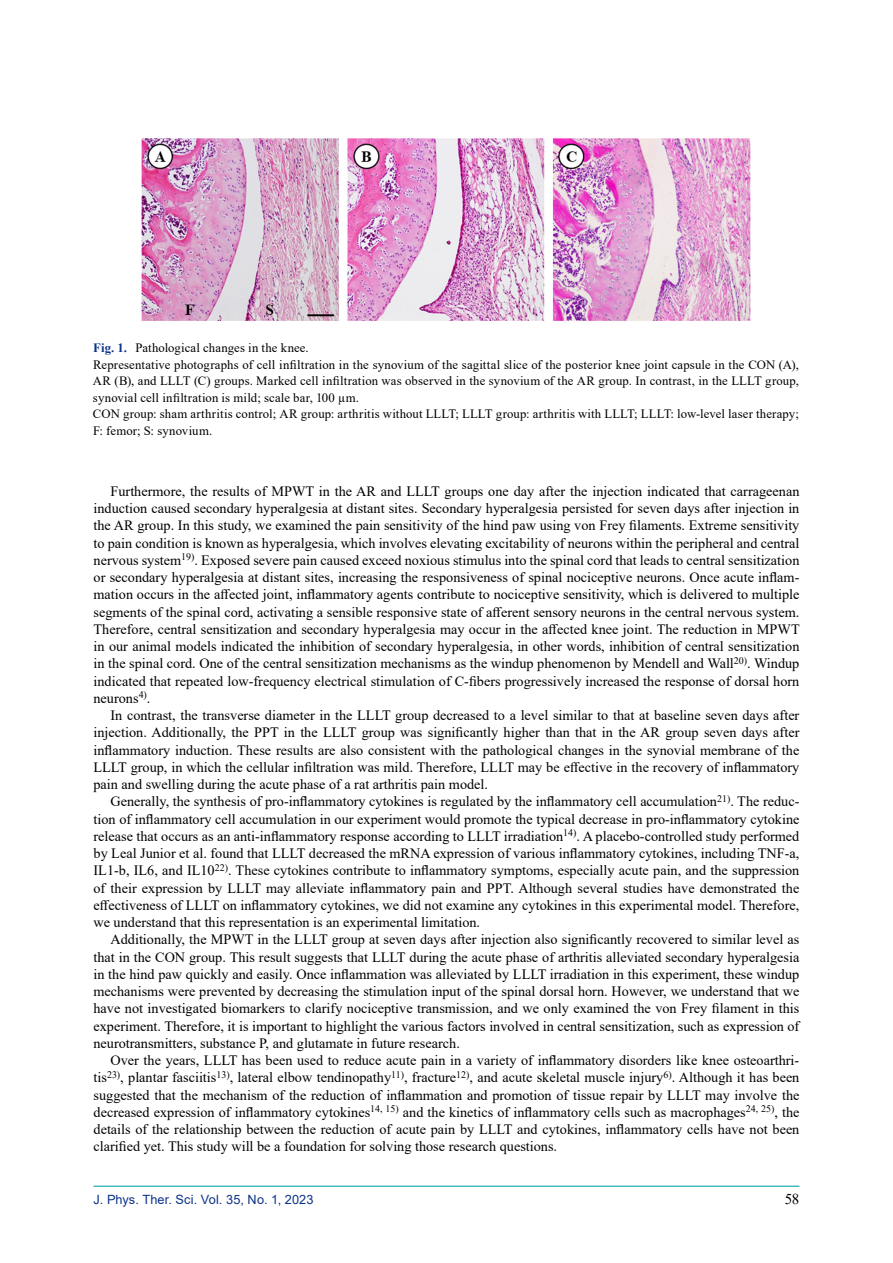
<style>
.page{position:relative;width:893px;height:1263px;background:#fff}
.page>*{position:absolute;margin:0;border:0;box-sizing:border-box;transform-origin:0 0}
.t1{font:15px "Times New Roman";color:#000}
.t2{font:14.25px/17.2px "Times New Roman";color:#000;text-align:justify}
.t3{font:12.75px/16.5px "Times New Roman";letter-spacing:.01em;color:#000}
.t4{font:12.75px "Arial";letter-spacing:.01em;color:#0c3388}
.s1{font-weight:700;color:#0c3388}
</style>
<div class="page">
<hr style="left:94px;top:1186px;width:705px;height:1px;background:#009fa1">
<img style="left:142px;top:138px;width:608px;height:182px">
<p class="t3" style="left:93px;top:339px;width:707px"><span class="s1">Fig. 1.</span> Pathological changes in the knee.<br>Representative photographs of cell infiltration in the synovium of the sagittal slice of the posterior knee joint capsule in the CON (A), AR (B), and LLLT (C) groups. Marked cell infiltration was observed in the synovium of the AR group. In contrast, in the LLLT group, synovial cell infiltration is mild; scale bar, 100 µm.<br>CON group: sham arthritis control; AR group: arthritis without LLLT; LLLT group: arthritis with LLLT; LLLT: low-level laser therapy; F: femor; S: synovium.</p>
<p class="t2" style="left:94px;top:482px;width:708px;text-indent:17px">Furthermore, the results of MPWT in the AR and LLLT groups one day after the injection indicated that carrageenan induction caused secondary hyperalgesia at distant sites. Secondary hyperalgesia persisted for seven days after injection in the AR group. In this study, we examined the pain sensitivity of the hind paw using von Frey filaments. Extreme sensitivity to pain condition is known as hyperalgesia, which involves elevating excitability of neurons within the peripheral and central nervous system<sup>19)</sup>. Exposed severe pain caused exceed noxious stimulus into the spinal cord that leads to central sensitization or secondary hyperalgesia at distant sites, increasing the responsiveness of spinal nociceptive neurons. Once acute inflam&shy;mation occurs in the affected joint, inflammatory agents contribute to nociceptive sensitivity, which is delivered to multiple segments of the spinal cord, activating a sensible responsive state of afferent sensory neurons in the central nervous system.<br>Therefore, central sensitization and secondary hyperalgesia may occur in the affected knee joint. The reduction in MPWT in our animal models indicated the inhibition of secondary hyperalgesia, in other words, inhibition of central sensitization in the spinal cord. One of the central sensitization mechanisms as the windup phenomenon by Mendell and Wall<sup>20)</sup>. Windup indicated that repeated low-frequency electrical stimulation of C-fibers progressively increased the response of dorsal horn neurons<sup>4)</sup>.</p>
<p class="t2" style="left:93px;top:706px;width:707px;text-indent:17px">In contrast, the transverse diameter in the LLLT group decreased to a level similar to that at baseline seven days after injection. Additionally, the PPT in the LLLT group was significantly higher than that in the AR group seven days after inflammatory induction. These results are also consistent with the pathological changes in the synovial membrane of the LLLT group, in which the cellular infiltration was mild. Therefore, LLLT may be effective in the recovery of inflammatory pain and swelling during the acute phase of a rat arthritis pain model.</p>
<p class="t2" style="left:93px;top:792px;width:707px;text-indent:17px">Generally, the synthesis of pro-inflammatory cytokines is regulated by the inflammatory cell accumulation<sup>21)</sup>. The reduc&shy;tion of inflammatory cell accumulation in our experiment would promote the typical decrease in pro-inflammatory cytokine release that occurs as an anti-inflammatory response according to LLLT irradiation<sup>14)</sup>. A placebo-controlled study performed by Leal Junior et al. found that LLLT decreased the mRNA expression of various inflammatory cytokines, including TNF-a, IL1-b, IL6, and IL10<sup>22)</sup>. These cytokines contribute to inflammatory symptoms, especially acute pain, and the suppression of their expression by LLLT may alleviate inflammatory pain and PPT. Although several studies have demonstrated the effectiveness of LLLT on inflammatory cytokines, we did not examine any cytokines in this experimental model. Therefore, we understand that this representation is an experimental limitation.</p>
<p class="t2" style="left:93px;top:930px;width:707px;text-indent:17px">Additionally, the MPWT in the LLLT group at seven days after injection also significantly recovered to similar level as that in the CON group. This result suggests that LLLT during the acute phase of arthritis alleviated secondary hyperalgesia in the hind paw quickly and easily. Once inflammation was alleviated by LLLT irradiation in this experiment, these windup mechanisms were prevented by decreasing the stimulation input of the spinal dorsal horn. However, we understand that we have not investigated biomarkers to clarify nociceptive transmission, and we only examined the von Frey filament in this experiment. Therefore, it is important to highlight the various factors involved in central sensitization, such as expression of neurotransmitters, substance P, and glutamate in future research.</p>
<p class="t2" style="left:93px;top:1051px;width:707px;text-indent:17px">Over the years, LLLT has been used to reduce acute pain in a variety of inflammatory disorders like knee osteoarthri&shy;tis<sup>23)</sup>, plantar fasciitis<sup>13)</sup>, lateral elbow tendinopathy<sup>11)</sup>, fracture<sup>12)</sup>, and acute skeletal muscle injury<sup>6)</sup>. Although it has been suggested that the mechanism of the reduction of inflammation and promotion of tissue repair by LLLT may involve the decreased expression of inflammatory cytokines<sup>14,</sup> <sup>15)</sup> and the kinetics of inflammatory cells such as macrophages<sup>24,</sup> <sup>25)</sup>, the details of the relationship between the reduction of acute pain by LLLT and cytokines, inflammatory cells have not been clarified yet. This study will be a foundation for solving those research questions.</p>
<p class="t4" style="left:94px;top:1190px;width:222px">J. Phys. Ther. Sci. Vol. 35, No. 1, 2023</p>
<p class="t1" style="left:785px;top:1188px;width:16px">58</p>
</div>
